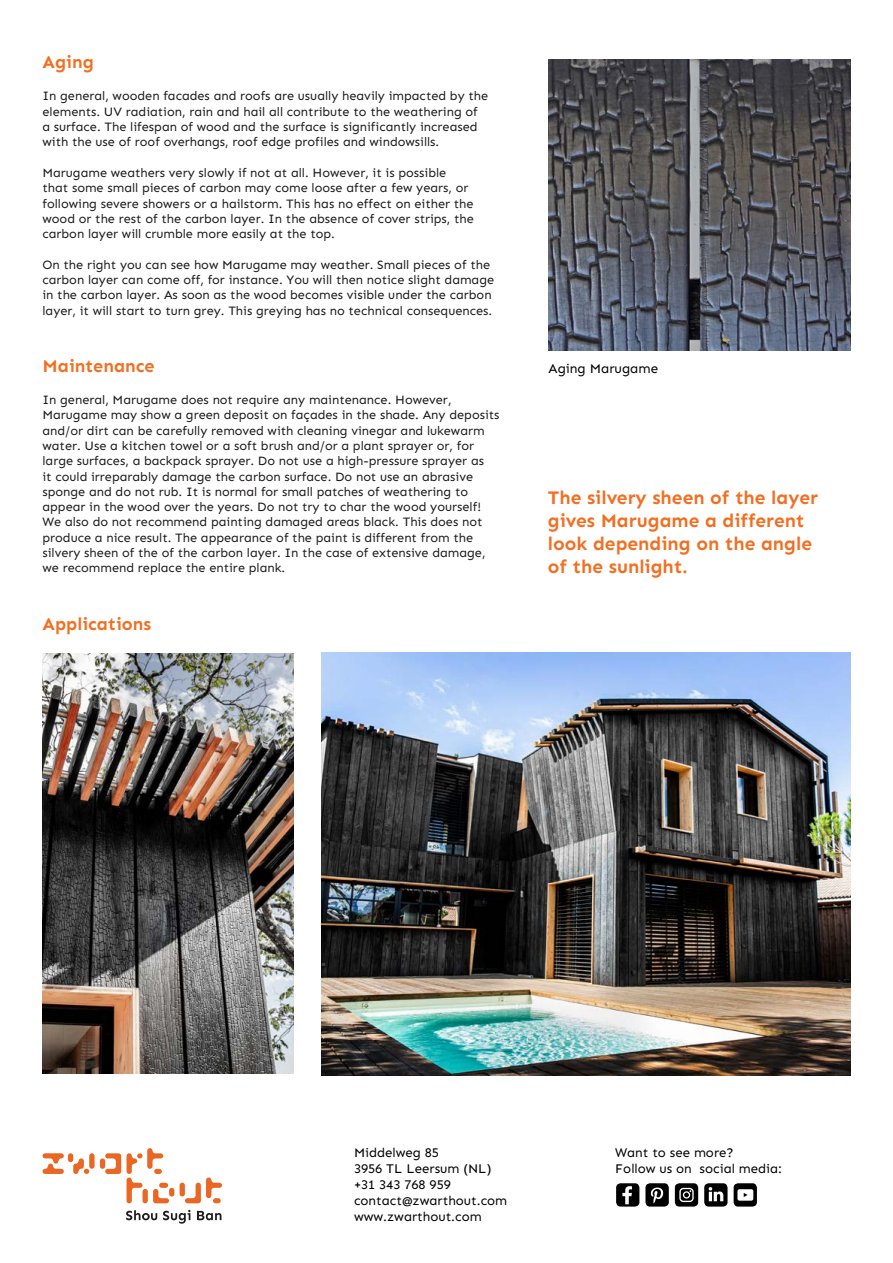
<style>
.page{position:relative;width:893px;height:1263px;background:#fff}
.page>*{position:absolute;margin:0;border:0;box-sizing:border-box;transform-origin:0 0}
.t1{font:700 19.05px/23px "Sen";color:#f36e20}
.t2{font:700 18px "Sen";color:#f36e20}
.t3{font:13.5px "Sen";color:#000}
.t4{font:13.2px/15.9px "Sen";color:#000}
.t5{font:12.75px/15.3px "Sen";color:#1d191a}
</style>
<div class="page">
<img style="left:549px;top:60px;width:301px;height:291px">
<img style="left:42px;top:653px;width:251px;height:420px">
<img style="left:321px;top:653px;width:529px;height:422px">
<svg style="left:43px;top:1153px;width:78px;height:21px"></svg>
<svg style="left:180px;top:1177px;width:42px;height:26px"></svg>
<svg style="left:127px;top:1148px;width:47px;height:55px"></svg>
<svg style="left:126px;top:1210px;width:95px;height:14px"></svg>
<div style="left:616px;top:1183px;width:23px;height:23px;background:#000;border-radius:4px"></div>
<svg style="left:622px;top:1186px;width:10px;height:18px"></svg>
<div style="left:645px;top:1183px;width:24px;height:23px;background:#000;border-radius:4px"></div>
<svg style="left:651px;top:1187px;width:12px;height:16px"></svg>
<div style="left:675px;top:1183px;width:23px;height:23px;background:#000;border-radius:4px"></div>
<svg style="left:679px;top:1188px;width:15px;height:14px"></svg>
<div style="left:704px;top:1183px;width:23px;height:23px;background:#000;border-radius:4px"></div>
<svg style="left:709px;top:1187px;width:14px;height:14px"></svg>
<div style="left:734px;top:1183px;width:23px;height:23px;background:#000;border-radius:4px"></div>
<div style="left:737px;top:1189px;width:16px;height:12px;background:#fff;border-radius:2px"></div>
<svg style="left:744px;top:1193px;width:4px;height:4px"></svg>
<h2 class="t2" style="left:43px;top:52px;width:53px">Aging</h2>
<p class="t5" style="left:42px;top:88px;width:447px">In general, wooden facades and roofs are usually heavily impacted by the elements. UV radiation, rain and hail all contribute to the weathering of a surface. The lifespan of wood and the surface is significantly increased with the use of roof overhangs, roof edge profiles and windowsills.</p>
<p class="t5" style="left:42px;top:165px;width:433px">Marugame weathers very slowly if not at all. However, it is possible that some small pieces of carbon may come loose after a few years, or following severe showers or a hailstorm. This has no effect on either the wood or the rest of the carbon layer. In the absence of cover strips, the carbon layer will crumble more easily at the top.</p>
<p class="t5" style="left:42px;top:257px;width:453px">On the right you can see how Marugame may weather. Small pieces of the carbon layer can come off, for instance. You will then notice slight damage in the carbon layer. As soon as the wood becomes visible under the carbon layer, it will start to turn grey. This greying has no technical consequences.</p>
<h2 class="t2" style="left:43px;top:355px;width:114px">Maintenance</h2>
<p class="t5" style="left:42px;top:392px;width:459px">In general, Marugame does not require any maintenance. However, Marugame may show a green deposit on façades in the shade. Any deposits and/or dirt can be carefully removed with cleaning vinegar and lukewarm water. Use a kitchen towel or a soft brush and/or a plant sprayer or, for large surfaces, a backpack sprayer. Do not use a high-pressure sprayer as<br>it could irreparably damage the carbon surface. Do not use an abrasive sponge and do not rub. It is normal for small patches of weathering to appear in the wood over the years. Do not try to char the wood yourself!<br>We also do not recommend painting damaged areas black. This does not produce a nice result. The appearance of the paint is different from the silvery sheen of the of the carbon layer. In the case of extensive damage, we recommend replace the entire plank.</p>
<h2 class="t2" style="left:43px;top:614px;width:110px">Applications</h2>
<p class="t3" style="left:549px;top:361px;width:111px">Aging Marugame</p>
<h1 class="t1" style="left:548px;top:486px;width:272px">The silvery sheen of the layer gives Marugame a different look depending on the angle of the sunlight.</h1>
<p class="t4" style="left:354px;top:1145px;width:155px">Middelweg 85<br>3956 TL Leersum (NL) +31 343 768 959 contact@zwarthout.com www.zwarthout.com</p>
<p class="t4" style="left:615px;top:1145px;width:168px">Want to see more?<br>Follow us on social media:</p>
</div>
